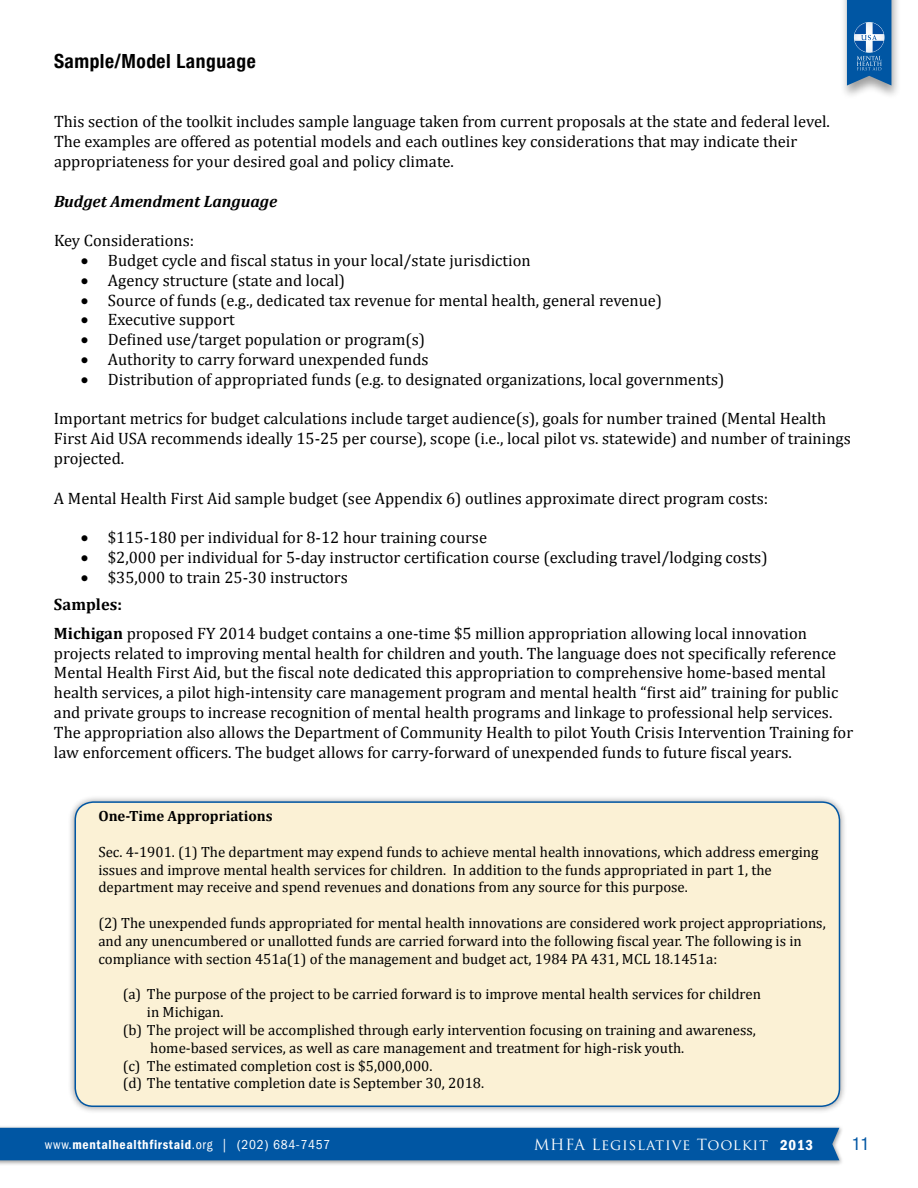
<style>
.page{position:relative;width:918px;height:1188px;background:#fff}
.page>*{position:absolute;margin:0;border:0;box-sizing:border-box;transform-origin:0 0}
.t1{font:700 condensed 19.5px "Helvetica Neue LT Std";letter-spacing:.025em;color:#000}
.t2{font:condensed 18px "Helvetica Neue LT Std";color:#0056a3}
.t3{font:16.5px/19.8px "Cambria";color:#000}
.t4{font:italic 700 16.5px "Cambria";color:#000}
.t5{font:15px "Trajan Pro";letter-spacing:.05em;color:#fff}
.t6{font:14.85px/17.9px "Cambria";color:#000}
.t7{font:700 14.85px "Cambria";color:#000}
.t8{font:condensed 13.5px "ITC Franklin Gothic Std";letter-spacing:.05em;color:#fff}
.s1{font-weight:700}
.s2{font-family:"ITC Franklin Gothic Std Dm Cd";font-stretch:normal}
.s3{font-family:"ITC Franklin Gothic Std Dm Cd"}
</style>
<div class="page">
<div style="left:0;top:1125px;width:844px;height:41px;background:#000;opacity:.4"></div>
<div style="left:0;top:1128px;width:839px;height:32px;background:#0056a3"></div>
<div style="left:840px;top:0;width:62px;height:100px;background:#000;opacity:.38"></div>
<svg style="left:847px;top:0;width:44px;height:86px;background:#276dae"></svg>
<div style="left:68px;top:795px;width:780px;height:319px;background:#000;opacity:.43"></div>
<div style="left:75px;top:802px;width:764px;height:304px;background:#fbf1d5;border-radius:18px"></div>
<div style="left:75px;top:801px;width:765px;height:306px;border:2px solid #0056a3;border-radius:18px"></div>
<p class="t1" style="left:54px;top:49px;width:203px">Sample/Model Language</p>
<p class="t3" style="left:54px;top:112px;width:777px">This section of the toolkit includes sample language taken from current proposals at the state and federal level.<br>The examples are offered as potential models and each outlines key considerations that may indicate their appropriateness for your desired goal and policy climate.</p>
<p class="t4" style="left:54px;top:191px;width:225px">Budget Amendment Language</p>
<p class="t3" style="left:54px;top:231px;width:142px">Key Considerations:</p>
<p class="t3" style="left:81px;top:250px;width:451px">• Budget cycle and fiscal status in your local/state jurisdiction</p>
<p class="t3" style="left:81px;top:270px;width:266px">• Agency structure (state and local)</p>
<p class="t3" style="left:81px;top:290px;width:583px">• Source of funds (e.g., dedicated tax revenue for mental health, general revenue)</p>
<p class="t3" style="left:81px;top:310px;width:155px">• Executive support</p>
<p class="t3" style="left:81px;top:330px;width:346px">• Defined use/target population or program(s)</p>
<p class="t3" style="left:81px;top:349px;width:349px">• Authority to carry forward unexpended funds</p>
<p class="t3" style="left:81px;top:369px;width:645px">• Distribution of appropriated funds (e.g. to designated organizations, local governments)</p>
<p class="t3" style="left:54px;top:409px;width:798px">Important metrics for budget calculations include target audience(s), goals for number trained (Mental Health<br>First Aid USA recommends ideally 15-25 per course), scope (i.e., local pilot vs. statewide) and number of trainings projected.</p>
<p class="t3" style="left:54px;top:488px;width:716px">A Mental Health First Aid sample budget (see Appendix 6) outlines approximate direct program costs:</p>
<p class="t3" style="left:81px;top:528px;width:408px">• $115-180 per individual for 8-12 hour training course</p>
<p class="t3" style="left:81px;top:547px;width:688px">• $2,000 per individual for 5-day instructor certification course (excluding travel/lodging costs)</p>
<p class="t3" style="left:54px;top:563px;width:295px;line-height:27.3px;text-indent:27px">• $35,000 to train 25-30 instructors<br><span class="s1">Samples:</span></p>
<p class="t3" style="left:54px;top:623px;width:801px"><span class="s1">Michigan</span> proposed FY 2014 budget contains a one-time $5 million appropriation allowing local innovation projects related to improving mental health for children and youth. The language does not specifically reference Mental Health First Aid, but the fiscal note dedicated this appropriation to comprehensive home-based mental health services, a pilot high-intensity care management program and mental health “first aid” training for public and private groups to increase recognition of mental health programs and linkage to professional help services.<br>The appropriation also allows the Department of Community Health to pilot Youth Crisis Intervention Training for law enforcement officers. The budget allows for carry-forward of unexpended funds to future fiscal years.</p>
<p class="t7" style="left:98px;top:807px;width:176px">One-Time Appropriations</p>
<p class="t6" style="left:98px;top:843px;width:722px">Sec. 4-1901. (1) The department may expend funds to achieve mental health innovations, which address emerging issues and improve mental health services for children. In addition to the funds appropriated in part 1, the department may receive and spend revenues and donations from any source for this purpose.</p>
<p class="t6" style="left:98px;top:914px;width:729px">(2) The unexpended funds appropriated for mental health innovations are considered work project appropriations, and any unencumbered or unallotted funds are carried forward into the following fiscal year. The following is in compliance with section 451a(1) of the management and budget act, 1984 PA 431, MCL 18.1451a:</p>
<p class="t6" style="left:123px;top:985px;width:640px">(a) The purpose of the project to be carried forward is to improve mental health services for children</p>
<p class="t6" style="left:147px;top:1003px;width:78px">in Michigan.</p>
<p class="t6" style="left:123px;top:1021px;width:635px">(b) The project will be accomplished through early intervention focusing on training and awareness,</p>
<p class="t6" style="left:150px;top:1039px;width:536px">home-based services, as well as care management and treatment for high-risk youth.</p>
<p class="t6" style="left:123px;top:1057px;width:311px">(c) The estimated completion cost is $5,000,000.</p>
<p class="t6" style="left:123px;top:1074px;width:363px">(d) The tentative completion date is September 30, 2018.</p>
<p class="t8" style="left:45px;top:1137px;width:287px">www.<span class="s2">mentalhealthfirstaid</span>.org | (202) 684-7457</p>
<p class="t5" style="left:534px;top:1135px;width:281px">MHFA Legislative Toolkit <span class="s3">2013</span></p>
<p class="t2" style="left:852px;top:1133px;width:19px">11</p>
</div>
